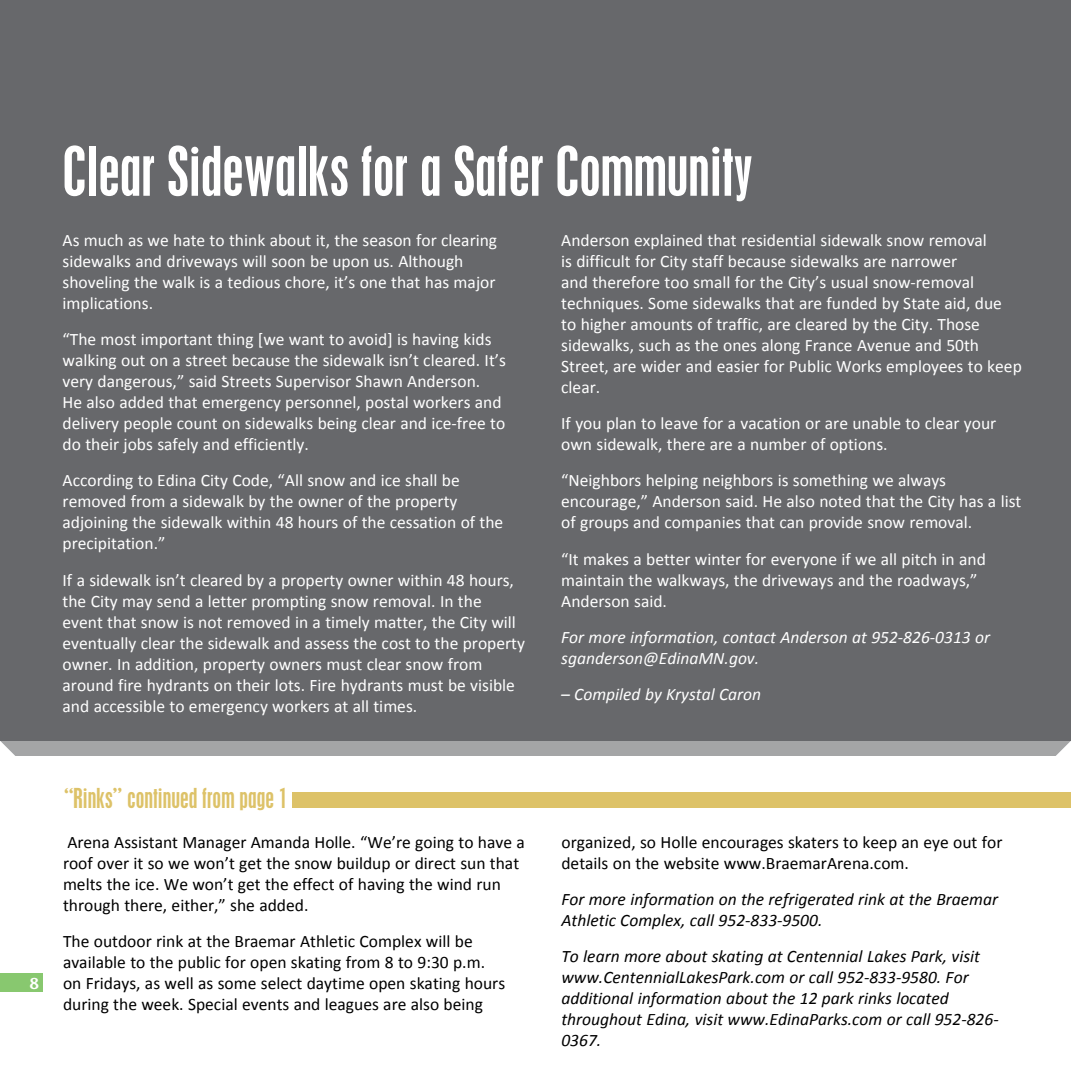
<style>
.page{position:relative;width:1071px;height:1071px;background:#fff}
.page>*{position:absolute;margin:0;border:0;box-sizing:border-box;transform-origin:0 0}
.t1{font:condensed 60.73px "Placard MT Pro";color:#fff}
.t2{font:condensed 24.5px "Placard MT Pro";color:#ddc268}
.t3{font:17.5px/21px "Calibri";color:#fff}
.t4{font:17.5px/21px "Calibri";color:#000}
.t5{font:italic 17.5px/21px "Calibri";color:#000}
.t6{font:italic 17.5px/21px "Calibri";color:#fff}
.t7{font:600 15.75px "Stone Sans";color:#fff}
</style>
<div class="page">
<svg style="left:0;top:740px;width:1070px;height:16px;background:#a1a2a3"></svg>
<div style="left:0;top:0;width:1071px;height:740px;background:#67686b"></div>
<div style="left:0;top:974px;width:43px;height:18px;background:#88c86f"></div>
<div style="left:292px;top:792px;width:779px;height:16px;background:#ddc268"></div>
<hr style="left:1070px;top:0;width:1px;height:1071px;background:#f7f7f8">
<h1 class="t1" style="left:63px;top:134px;width:691px">Clear Sidewalks for a Safer Community</h1>
<p class="t3" style="left:63px;top:230px;width:436px">As much as we hate to think about it, the season for clearing sidewalks and driveways will soon be upon us. Although shoveling the walk is a tedious chore, it’s one that has major implications.</p>
<p class="t3" style="left:63px;top:329px;width:445px">“The most important thing [we want to avoid] is having kids walking out on a street because the sidewalk isn’t cleared. It’s very dangerous,” said Streets Supervisor Shawn Anderson.<br>He also added that emergency personnel, postal workers and delivery people count on sidewalks being clear and ice-free to do their jobs safely and efficiently.</p>
<p class="t3" style="left:63px;top:470px;width:442px">According to Edina City Code, “All snow and ice shall be removed from a sidewalk by the owner of the property adjoining the sidewalk within 48 hours of the cessation of the precipitation.”</p>
<p class="t3" style="left:63px;top:569px;width:464px">If a sidewalk isn’t cleared by a property owner within 48 hours, the City may send a letter prompting snow removal. In the event that snow is not removed in a timely matter, the City will eventually clear the sidewalk and assess the cost to the property owner. In addition, property owners must clear snow from around fire hydrants on their lots. Fire hydrants must be visible and accessible to emergency workers at all times.</p>
<p class="t3" style="left:561px;top:230px;width:462px">Anderson explained that residential sidewalk snow removal<br>is difficult for City staff because sidewalks are narrower<br>and therefore too small for the City’s usual snow-removal techniques. Some sidewalks that are funded by State aid, due<br>to higher amounts of traffic, are cleared by the City. Those sidewalks, such as the ones along France Avenue and 50th Street, are wider and easier for Public Works employees to keep clear.</p>
<p class="t3" style="left:561px;top:413px;width:437px">If you plan to leave for a vacation or are unable to clear your own sidewalk, there are a number of options.</p>
<p class="t3" style="left:561px;top:470px;width:462px">“Neighbors helping neighbors is something we always encourage,” Anderson said. He also noted that the City has a list of groups and companies that can provide snow removal.</p>
<p class="t3" style="left:561px;top:548px;width:426px">“It makes a better winter for everyone if we all pitch in and maintain the walkways, the driveways and the roadways,”<br>Anderson said.</p>
<p class="t6" style="left:561px;top:626px;width:430px">For more information, contact Anderson at 952-826-0313 or sganderson@EdinaMN.gov.</p>
<p class="t6" style="left:561px;top:683px;width:202px">– Compiled by Krystal Caron</p>
<p class="t7" style="left:30px;top:973px;width:11px">8</p>
<h2 class="t2" style="left:64px;top:783px;width:225px">“Rinks” continued from page 1</h2>
<p class="t4" style="left:63px;top:832px;width:463px">Arena Assistant Manager Amanda Holle. “We’re going to have a roof over it so we won’t get the snow buildup or direct sun that melts the ice. We won’t get the effect of having the wind run through there, either,” she added.</p>
<p class="t4" style="left:63px;top:931px;width:444px">The outdoor rink at the Braemar Athletic Complex will be available to the public for open skating from 8 to 9:30 p.m. on Fridays, as well as some select daytime open skating hours during the week. Special events and leagues are also being</p>
<p class="t4" style="left:561px;top:832px;width:443px">organized, so Holle encourages skaters to keep an eye out for details on the website www.BraemarArena.com.</p>
<p class="t5" style="left:561px;top:888px;width:438px">For more information on the refrigerated rink at the Braemar<br>Athletic Complex, call 952-833-9500.</p>
<p class="t5" style="left:561px;top:945px;width:439px">To learn more about skating at Centennial Lakes Park, visit www.CentennialLakesPark.com or call 952-833-9580. For additional information about the 12 park rinks located throughout Edina, visit www.EdinaParks.com or call 952-826- 0367.</p>
</div>
